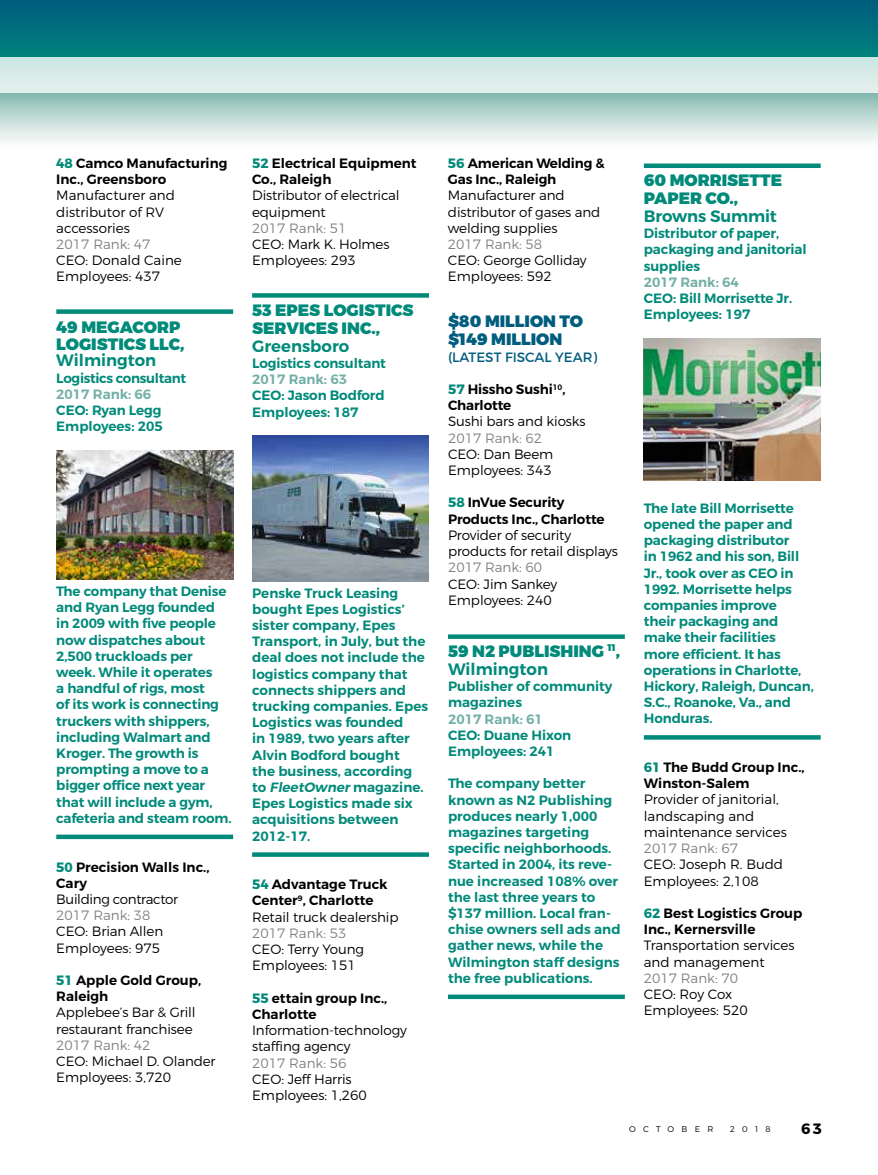
<style>
.page{position:relative;width:878px;height:1175px;background:#fff}
.page>*{position:absolute;margin:0;border:0;box-sizing:border-box;transform-origin:0 0}
.t1{font:900 16.5px/18px "Montserrat";color:#008a7a}
.t2{font:600 16.5px "Montserrat";color:#008a7a}
.t3{font:900 16.5px/18px "Montserrat";color:#005d7e}
.t4{font:700 15px "Montserrat";color:#000}
.t5{font:600 13.5px/16.2px "Montserrat";letter-spacing:-.01em;color:#008a7a}
.t6{font:300 13.5px/16.2px "Montserrat";letter-spacing:-.01em;color:#000}
.t7{font:600 13.5px/16.2px "Montserrat";color:#000}
.t8{font:300 13.5px "Montserrat";color:#808284}
.t9{font:600 13.5px "Montserrat";color:#73b0a6}
.t10{font:13.5px "Montserrat";color:#005d7e}
.t11{font:300 8.25px "Montserrat";letter-spacing:.88em;color:#000}
.s1{font-weight:700;color:#008a7a}
.s2{font-style:italic}
.s3{font-weight:300}
.s4{font-weight:600}
</style>
<div class="page">
<svg style="left:0;top:0;width:878px;height:142px"></svg>
<div style="left:0;top:57px;width:878px;height:36px;background:linear-gradient(to right,#d8ebe8,#d8ebe8)"></div>
<div style="left:56px;top:309px;width:177px;height:5px;background:#008a7a"></div>
<img style="left:56px;top:450px;width:177px;height:130px">
<div style="left:56px;top:834px;width:177px;height:5px;background:#008a7a"></div>
<div style="left:252px;top:293px;width:177px;height:5px;background:#008a7a"></div>
<img style="left:252px;top:435px;width:177px;height:146px">
<svg style="left:252px;top:852px;width:177px;height:4px"></svg>
<div style="left:448px;top:634px;width:176px;height:5px;background:#008a7a"></div>
<div style="left:448px;top:994px;width:176px;height:5px;background:#008a7a"></div>
<div style="left:643px;top:163px;width:177px;height:5px;background:#008a7a"></div>
<img style="left:643px;top:338px;width:177px;height:142px">
<svg style="left:643px;top:735px;width:177px;height:4px"></svg>
<p class="t7" style="left:56px;top:156px;width:173px"><span class="s1">48</span> Camco Manufacturing<br>Inc., Greensboro</p>
<p class="t6" style="left:56px;top:189px;width:120px">Manufacturer and distributor of RV accessories</p>
<p class="t8" style="left:56px;top:239px;width:96px">2017 Rank: 47</p>
<p class="t6" style="left:56px;top:253px;width:127px">CEO: Donald Caine<br>Employees: 437</p>
<p class="t1" style="left:56px;top:319px;width:130px;line-height:16.5px">49 MEGACORP<br>LOGISTICS LLC,</p>
<p class="t2" style="left:56px;top:352px;width:102px">Wilmington</p>
<p class="t5" style="left:56px;top:370px;width:131px">Logistics consultant</p>
<p class="t9" style="left:56px;top:387px;width:96px">2017 Rank: 66</p>
<p class="t5" style="left:56px;top:402px;width:108px">CEO: Ryan Legg<br>Employees: 205</p>
<p class="t5" style="left:56px;top:583px;width:177px">The company that Denise and Ryan Legg founded<br>in 2009 with five people now dispatches about<br>2,500 truckloads per week. While it operates<br>a handful of rigs, most<br>of its work is connecting truckers with shippers, including Walmart and<br>Kroger. The growth is prompting a move to a bigger office next year that will include a gym, cafeteria and steam room.</p>
<p class="t7" style="left:56px;top:859px;width:155px"><span class="s1">50</span> Precision Walls Inc.,<br>Cary</p>
<p class="t6" style="left:56px;top:892px;width:123px">Building contractor</p>
<p class="t8" style="left:56px;top:910px;width:96px">2017 Rank: 38</p>
<p class="t6" style="left:56px;top:924px;width:108px">CEO: Brian Allen<br>Employees: 975</p>
<p class="t7" style="left:56px;top:972px;width:146px"><span class="s1">51</span> Apple Gold Group,<br>Raleigh</p>
<p class="t6" style="left:56px;top:1005px;width:141px">Applebee’s Bar &amp; Grill restaurant franchisee</p>
<p class="t8" style="left:56px;top:1039px;width:96px">2017 Rank: 42</p>
<p class="t6" style="left:56px;top:1054px;width:161px">CEO: Michael D. Olander<br>Employees: 3,720</p>
<p class="t7" style="left:252px;top:156px;width:166px"><span class="s1">52</span> Electrical Equipment<br>Co., Raleigh</p>
<p class="t6" style="left:252px;top:189px;width:149px">Distributor of electrical equipment</p>
<p class="t8" style="left:252px;top:223px;width:96px">2017 Rank: 51</p>
<p class="t6" style="left:252px;top:237px;width:139px">CEO: Mark K. Holmes<br>Employees: 293</p>
<p class="t1" style="left:252px;top:301px;width:163px">53 EPES LOGISTICS<br>SERVICES INC.,</p>
<p class="t2" style="left:252px;top:338px;width:99px">Greensboro</p>
<p class="t5" style="left:252px;top:355px;width:135px">Logistics consultant</p>
<p class="t9" style="left:252px;top:373px;width:96px">2017 Rank: 63</p>
<p class="t5" style="left:252px;top:388px;width:134px">CEO: Jason Bodford<br>Employees: 187</p>
<p class="t5" style="left:252px;top:585px;width:177px">Penske Truck Leasing bought Epes Logistics’ sister company, Epes<br>Transport, in July, but the deal does not include the logistics company that connects shippers and trucking companies. Epes<br>Logistics was founded<br>in 1989, two years after<br>Alvin Bodford bought<br>the business, according to <span class="s2">FleetOwner</span> magazine.<br>Epes Logistics made six acquisitions between<br>2012-17.</p>
<p class="t7" style="left:252px;top:876px;width:148px"><span class="s1">54</span> Advantage Truck<br>Center<sup>9</sup>, Charlotte<br><span class="s3">Retail truck dealership</span></p>
<p class="t8" style="left:252px;top:927px;width:96px">2017 Rank: 53</p>
<p class="t6" style="left:252px;top:942px;width:113px">CEO: Terry Young<br>Employees: 151</p>
<p class="t7" style="left:252px;top:990px;width:137px"><span class="s1">55</span> ettain group Inc.,<br>Charlotte</p>
<p class="t6" style="left:252px;top:1023px;width:156px">Information-technology staffing agency</p>
<p class="t8" style="left:252px;top:1057px;width:96px">2017 Rank: 56</p>
<p class="t6" style="left:252px;top:1071px;width:116px">CEO: Jeff Harris<br>Employees: 1,260</p>
<p class="t7" style="left:448px;top:156px;width:158px"><span class="s1">56</span> American Welding &amp;<br>Gas Inc., Raleigh</p>
<p class="t6" style="left:448px;top:189px;width:154px">Manufacturer and distributor of gases and welding supplies</p>
<p class="t8" style="left:448px;top:239px;width:96px">2017 Rank: 58</p>
<p class="t6" style="left:448px;top:253px;width:140px">CEO: George Golliday<br>Employees: 592</p>
<p class="t3" style="left:448px;top:313px;width:136px">$80 MILLION TO $149 MILLION</p>
<p class="t10" style="left:448px;top:351px;width:151px">(LATEST FISCAL YEAR)</p>
<p class="t7" style="left:448px;top:381px;width:119px"><span class="s1">57</span> Hissho Sushi<sup>10</sup>,<br>Charlotte</p>
<p class="t6" style="left:448px;top:414px;width:139px">Sushi bars and kiosks</p>
<p class="t8" style="left:448px;top:432px;width:96px">2017 Rank: 62</p>
<p class="t6" style="left:448px;top:447px;width:107px">CEO: Dan Beem<br>Employees: 343</p>
<p class="t7" style="left:448px;top:495px;width:158px"><span class="s1">58</span> InVue Security<br>Products Inc., Charlotte</p>
<p class="t6" style="left:448px;top:528px;width:171px">Provider of security products for retail displays</p>
<p class="t8" style="left:448px;top:562px;width:96px">2017 Rank: 60</p>
<p class="t6" style="left:448px;top:576px;width:111px">CEO: Jim Sankey<br>Employees: 240</p>
<p class="t1" style="left:448px;top:642px;width:173px">59 N2 PUBLISHING <sup>11</sup>,<br><span class="s4">Wilmington</span></p>
<p class="t5" style="left:448px;top:678px;width:166px">Publisher of community magazines</p>
<p class="t9" style="left:448px;top:712px;width:96px">2017 Rank: 61</p>
<p class="t5" style="left:448px;top:727px;width:125px">CEO: Duane Hixon<br>Employees: 241</p>
<p class="t5" style="left:448px;top:776px;width:174px">The company better known as N2 Publishing produces nearly 1,000 magazines targeting specific neighborhoods.<br>Started in 2004, its reve&shy;nue increased 108% over the last three years to $137 million. Local fran&shy;chise owners sell ads and gather news, while the<br>Wilmington staff designs the free publications.</p>
<p class="t1" style="left:643px;top:171px;width:140px">60 MORRISETTE<br>PAPER CO.,</p>
<p class="t2" style="left:643px;top:208px;width:135px">Browns Summit</p>
<p class="t5" style="left:643px;top:226px;width:164px">Distributor of paper, packaging and janitorial supplies</p>
<p class="t9" style="left:643px;top:275px;width:96px">2017 Rank: 64</p>
<p class="t5" style="left:643px;top:291px;width:150px">CEO: Bill Morrisette Jr.<br>Employees: 197</p>
<p class="t5" style="left:643px;top:500px;width:171px">The late Bill Morrisette opened the paper and packaging distributor<br>in 1962 and his son, Bill<br>Jr., took over as CEO in<br>1992. Morrisette helps companies improve<br>their packaging and make their facilities more efficient. It has operations in Charlotte,<br>Hickory, Raleigh, Duncan,<br>S.C., Roanoke, Va., and<br>Honduras.</p>
<p class="t7" style="left:643px;top:759px;width:162px"><span class="s1">61</span> The Budd Group Inc.,<br>Winston-Salem</p>
<p class="t6" style="left:643px;top:792px;width:144px">Provider of janitorial, landscaping and maintenance services</p>
<p class="t8" style="left:643px;top:843px;width:96px">2017 Rank: 67</p>
<p class="t6" style="left:643px;top:857px;width:141px">CEO: Joseph R. Budd<br>Employees: 2,108</p>
<p class="t7" style="left:643px;top:905px;width:160px"><span class="s1">62</span> Best Logistics Group<br>Inc., Kernersville</p>
<p class="t6" style="left:643px;top:938px;width:152px">Transportation services and management</p>
<p class="t8" style="left:643px;top:972px;width:96px">2017 Rank: 70</p>
<p class="t6" style="left:643px;top:987px;width:105px">CEO: Roy Cox<br>Employees: 520</p>
<p class="t11" style="left:629px;top:1125px;width:86px">OCTOBER</p>
<p class="t11" style="left:730px;top:1125px;width:42px">2018</p>
<p class="t4" style="left:801px;top:1122px;width:22px">63</p>
</div>
